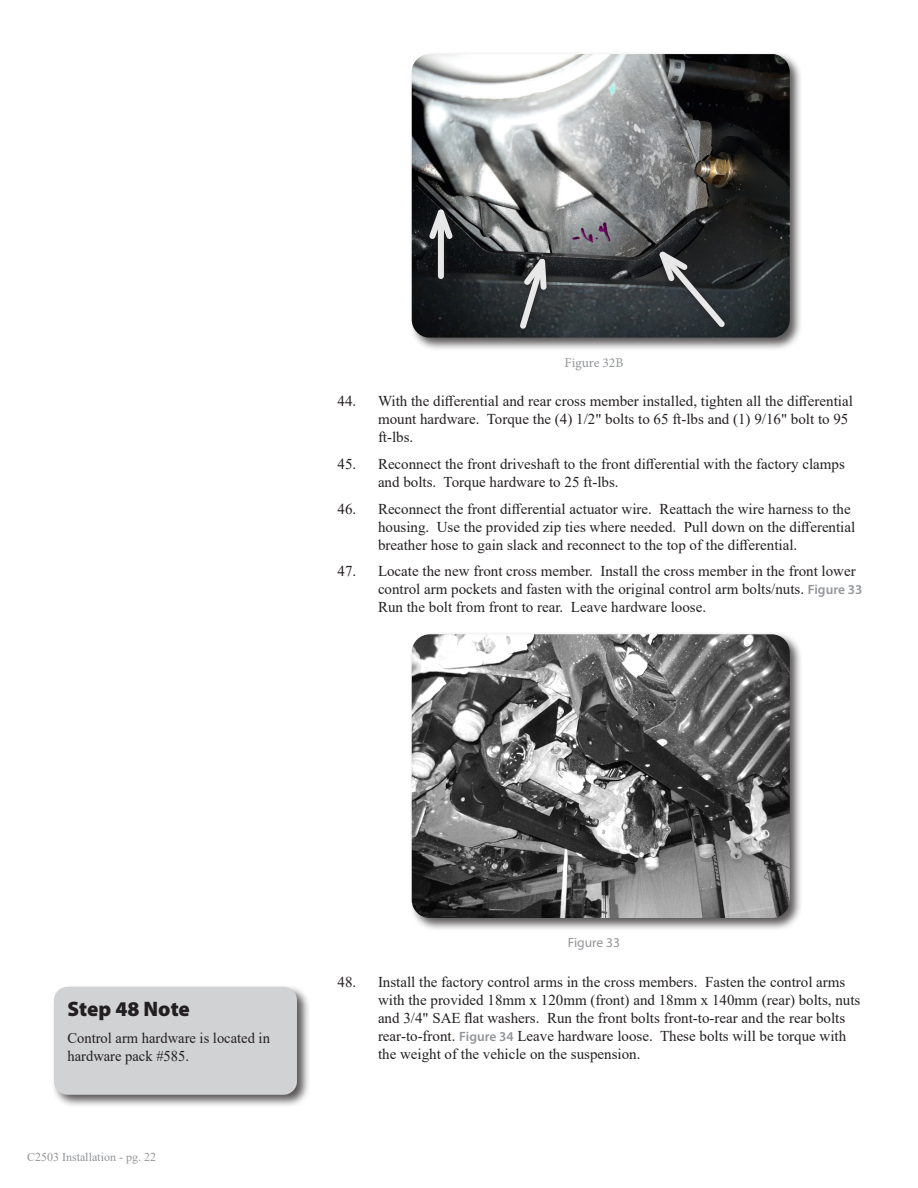
<style>
.page{position:relative;width:918px;height:1188px;background:#fff}
.page>*{position:absolute;margin:0;border:0;box-sizing:border-box;transform-origin:0 0}
.Headline{font:900 21px "Myriad Pro";letter-spacing:-.005em;color:#231f20}
.Body_text{font:15px/18px "Times New Roman";color:#231f20}
.t1{font:13.5px "Minion Pro";color:#939598}
.t2{font:13.5px "Myriad Pro";color:#939598}
.t3{font:12px "Times New Roman";color:#939598}
.s1{font-family:"Myriad Pro";font-weight:600;font-size:13.5px;color:#939598}
</style>
<div class="page">
<div style="left:409px;top:51px;width:394px;height:300px;background:#231f20;opacity:.75"></div>
<img style="left:412px;top:54px;width:378px;height:284px">
<div style="left:424px;top:204px;width:35px;height:81px;background:#231f20;opacity:.9"></div>
<div style="left:438px;top:213px;width:6px;height:63px;background:#e7e7e7"></div>
<svg style="left:425px;top:196px;width:32px;height:48px;background:#585a5b"></svg>
<div style="left:515px;top:254px;width:38px;height:81px;background:#231f20;opacity:.9"></div>
<svg style="left:516px;top:246px;width:34px;height:87px;background:#5d5f61"></svg>
<svg style="left:651px;top:241px;width:79px;height:92px;background:#3e4144"></svg>
<div style="left:409px;top:631px;width:394px;height:301px;background:#231f20;opacity:.75"></div>
<img style="left:412px;top:634px;width:378px;height:284px">
<div style="left:51px;top:984px;width:260px;height:125px;background:#231f20;opacity:.75"></div>
<div style="left:54px;top:987px;width:243px;height:108px;background:#d1d2d4;border-radius:14px"></div>
<p class="t1" style="left:565px;top:353px;width:60px">Figure 32B</p>
<p class="Body_text" style="left:378px;top:392px;width:476px;text-indent:-40px">44. With the differential and rear cross member installed, tighten all the differential mount hardware. Torque the (4) 1/2" bolts to 65 ft-lbs and (1) 9/16" bolt to 95 ft-lbs.</p>
<p class="Body_text" style="left:378px;top:455px;width:468px;text-indent:-40px">45. Reconnect the front driveshaft to the front differential with the factory clamps and bolts. Torque hardware to 25 ft-lbs.</p>
<p class="Body_text" style="left:378px;top:499px;width:479px;text-indent:-40px">46. Reconnect the front differential actuator wire. Reattach the wire harness to the housing. Use the provided zip ties where needed. Pull down on the differential breather hose to gain slack and reconnect to the top of the differential.</p>
<p class="Body_text" style="left:378px;top:562px;width:486px;text-indent:-40px">47. Locate the new front cross member. Install the cross member in the front lower control arm pockets and fasten with the original control arm bolts/nuts. <span class="s1">Figure 33<br></span>Run the bolt from front to rear. Leave hardware loose.</p>
<p class="Headline" style="left:68px;top:997px;width:124px">Step 48 Note</p>
<p class="Body_text" style="left:68px;top:1028px;width:204px">Control arm hardware is located in hardware pack #585.</p>
<p class="t3" style="left:27px;top:1149px;width:130px">C2503 Installation - pg. 22</p>
<p class="t2" style="left:568px;top:934px;width:54px">Figure 33</p>
<p class="Body_text" style="left:378px;top:972px;width:484px;text-indent:-40px">48. Install the factory control arms in the cross members. Fasten the control arms with the provided 18mm x 120mm (front) and 18mm x 140mm (rear) bolts, nuts and 3/4" SAE flat washers. Run the front bolts front-to-rear and the rear bolts rear-to-front. <span class="s1">Figure 34</span> Leave hardware loose. These bolts will be torque with the weight of the vehicle on the suspension.</p>
</div>
